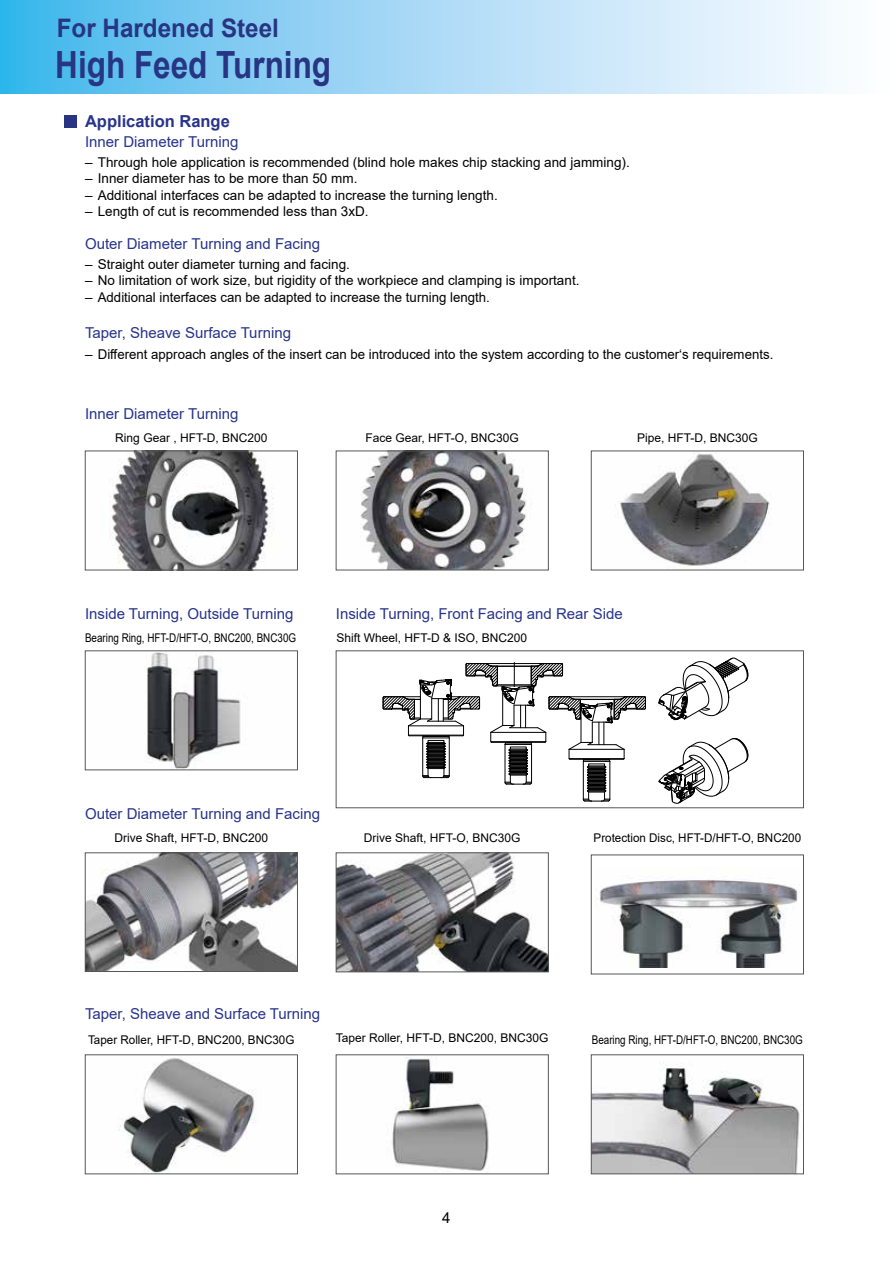
<style>
.page{position:relative;width:893px;height:1263px;background:#fff}
.page>*{position:absolute;margin:0;border:0;box-sizing:border-box;transform-origin:0 0}
.t1{font:700 37.5px "Arial";color:#283583;scale:.84 1}
.t2{font:700 25.5px "Arial";color:#283583;scale:.95 1}
.t3{font:700 16.5px "Arial";color:#28348b}
.t4{font:15px "Arial";color:#28348b}
.t5{font:15px "Arial";color:#000}
.t6{font:13.5px "Arial";color:#000}
.t7{font:12px "Arial";color:#000}
.t8{font:12px "Arial";color:#000;scale:.82 1}
</style>
<div class="page">
<svg style="left:0;top:0;width:830px;height:94px;background:#a2d8f5"></svg>
<div style="left:64px;top:115px;width:13px;height:13px;background:#283583"></div>
<img style="left:109px;top:453px;width:165px;height:115px">
<div style="left:85px;top:451px;width:213px;height:119px;border:1px solid #575756"></div>
<img style="left:360px;top:453px;width:166px;height:115px">
<div style="left:336px;top:451px;width:213px;height:119px;border:1px solid #575756"></div>
<img style="left:87px;top:855px;width:209px;height:115px">
<div style="left:85px;top:853px;width:213px;height:119px;border:1px solid #575756"></div>
<img style="left:338px;top:855px;width:209px;height:115px">
<div style="left:336px;top:853px;width:213px;height:119px;border:1px solid #575756"></div>
<img style="left:119px;top:1058px;width:137px;height:114px">
<div style="left:85px;top:1054px;width:213px;height:120px;border:1px solid #575756"></div>
<img style="left:392px;top:1057px;width:97px;height:114px">
<div style="left:336px;top:1054px;width:213px;height:120px;border:1px solid #575756"></div>
<img style="left:599px;top:878px;width:199px;height:90px">
<div style="left:591px;top:855px;width:213px;height:119px;border:1px solid #575756"></div>
<img style="left:593px;top:1062px;width:207px;height:110px">
<div style="left:591px;top:1054px;width:213px;height:120px;border:1px solid #575756"></div>
<img style="left:147px;top:653px;width:94px;height:115px">
<div style="left:85px;top:651px;width:213px;height:119px;border:1px solid #575756"></div>
<img style="left:615px;top:453px;width:155px;height:114px">
<div style="left:591px;top:451px;width:213px;height:119px;border:1px solid #575756"></div>
<svg style="left:658px;top:738px;width:90px;height:66px"></svg>
<svg style="left:659px;top:658px;width:89px;height:62px"></svg>
<svg style="left:383px;top:662px;width:263px;height:140px"></svg>
<div style="left:336px;top:651px;width:468px;height:157px;border:1px solid #575756"></div>
<h2 class="t2" style="left:57px;top:10px;width:235px">For Hardened Steel</h2>
<h1 class="t1" style="left:55px;top:39px;width:330px">High Feed Turning</h1>
<p class="t3" style="left:85px;top:109px;width:146px">Application Range</p>
<p class="t6" style="left:85px;top:153px;width:546px">– Through hole application is recommended (blind hole makes chip stacking and jamming).</p>
<p class="t6" style="left:85px;top:169px;width:274px">– Inner diameter has to be more than 50 mm.</p>
<p class="t6" style="left:85px;top:186px;width:414px">– Additional interfaces can be adapted to increase the turning length.</p>
<p class="t6" style="left:85px;top:202px;width:285px">– Length of cut is recommended less than 3xD.</p>
<p class="t4" style="left:85px;top:131px;width:155px">Inner Diameter Turning</p>
<p class="t4" style="left:85px;top:233px;width:237px">Outer Diameter Turning and Facing</p>
<p class="t6" style="left:85px;top:255px;width:266px">– Straight outer diameter turning and facing.</p>
<p class="t6" style="left:85px;top:271px;width:496px">– No limitation of work size, but rigidity of the workpiece and clamping is important.</p>
<p class="t6" style="left:85px;top:288px;width:406px">– Additional interfaces can be adapted to increase the turning length.</p>
<p class="t4" style="left:85px;top:323px;width:207px">Taper, Sheave Surface Turning</p>
<p class="t6" style="left:85px;top:344px;width:690px">– Different approach angles of the insert can be introduced into the system according to the customer‘s requirements.</p>
<p class="t4" style="left:85px;top:404px;width:155px">Inner Diameter Turning</p>
<p class="t7" style="left:115px;top:430px;width:154px">Ring Gear , HFT-D, BNC200</p>
<p class="t7" style="left:366px;top:430px;width:155px">Face Gear, HFT-O, BNC30G</p>
<p class="t7" style="left:637px;top:430px;width:122px">Pipe, HFT-D, BNC30G</p>
<p class="t4" style="left:85px;top:603px;width:210px">Inside Turning, Outside Turning</p>
<p class="t8" style="left:85px;top:630px;width:259px">Bearing Ring, HFT-D/HFT-O, BNC200, BNC30G</p>
<p class="t4" style="left:336px;top:603px;width:288px">Inside Turning, Front Facing and Rear Side</p>
<p class="t7" style="left:336px;top:630px;width:192px">Shift Wheel, HFT-D &amp; ISO, BNC200</p>
<p class="t4" style="left:85px;top:803px;width:237px">Outer Diameter Turning and Facing</p>
<p class="t7" style="left:115px;top:830px;width:155px">Drive Shaft, HFT-D, BNC200</p>
<p class="t7" style="left:364px;top:830px;width:158px">Drive Shaft, HFT-O, BNC30G</p>
<p class="t4" style="left:85px;top:1003px;width:237px">Taper, Sheave and Surface Turning</p>
<p class="t7" style="left:594px;top:830px;width:209px">Protection Disc, HFT-D/HFT-O, BNC200</p>
<p class="t7" style="left:88px;top:1032px;width:208px">Taper Roller, HFT-D, BNC200, BNC30G</p>
<p class="t7" style="left:336px;top:1029px;width:214px">Taper Roller, HFT-D, BNC200, BNC30G</p>
<p class="t8" style="left:592px;top:1032px;width:259px">Bearing Ring, HFT-D/HFT-O, BNC200, BNC30G</p>
<p class="t5" style="left:442px;top:1207px;width:10px">4</p>
</div>
